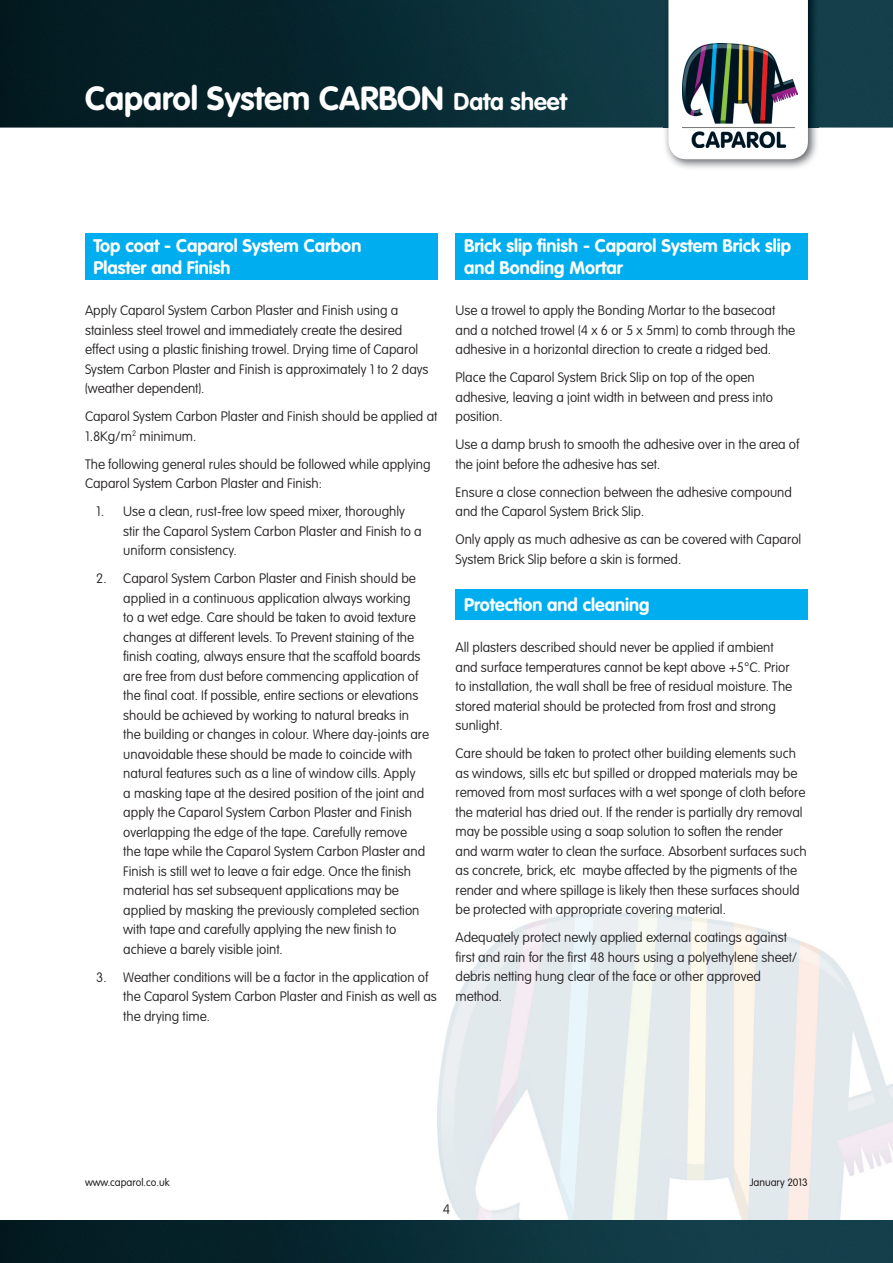
<style>
.page{position:relative;width:893px;height:1263px;background:#fff}
.page>*{position:absolute;margin:0;border:0;box-sizing:border-box;transform-origin:0 0}
.t1{font:700 33px "VAG Rounded LT";color:#fff}
.t2{font:700 18px/21.6px "VAG Rounded";color:#fff}
.t3{font:100 13.5px/19.5px "VAG Rounded LT";color:#231f20}
.t4{font:300 10.5px "VAG Rounded LT";color:#231f20}
.s1{font-size:24px}
</style>
<div class="page">
<img style="left:0;top:0;width:893px;height:128px">
<img style="left:663px;top:0;width:156px;height:168px">
<svg style="left:668px;top:0;width:140px;height:159px"></svg>
<img style="left:683px;top:44px;width:115px;height:103px">
<img style="left:437px;top:913px;width:456px;height:307px">
<img style="left:0;top:1220px;width:893px;height:43px">
<div style="left:85px;top:233px;width:352px;height:47px;background:#00aeef"></div>
<div style="left:455px;top:233px;width:353px;height:47px;background:#00aeef"></div>
<div style="left:455px;top:590px;width:353px;height:30px;background:#00aeef"></div>
<h1 class="t1" style="left:85px;top:79px;width:483px">Caparol System CARBON <span class="s1">Data sheet</span></h1>
<h2 class="t2" style="left:94px;top:236px;width:269px">Top coat - Caparol System Carbon<br>Plaster and Finish</h2>
<p class="t3" style="left:85px;top:301px;width:345px">Apply Caparol System Carbon Plaster and Finish using a stainless steel trowel and immediately create the desired effect using a plastic finishing trowel. Drying time of Caparol System Carbon Plaster and Finish is approximately 1 to 2 days (weather dependent).</p>
<p class="t3" style="left:85px;top:407px;width:354px">Caparol System Carbon Plaster and Finish should be applied at<br>1.8Kg/m<sup>2</sup> minimum.</p>
<p class="t3" style="left:85px;top:455px;width:347px">The following general rules should be followed while applying<br>Caparol System Carbon Plaster and Finish:</p>
<p class="t3" style="left:123px;top:502px;width:300px;text-indent:-27px">1. Use a clean, rust-free low speed mixer, thoroughly stir the Caparol System Carbon Plaster and Finish to a uniform consistency.</p>
<p class="t3" style="left:123px;top:569px;width:307px;text-indent:-27px">2. Caparol System Carbon Plaster and Finish should be applied in a continuous application always working<br>to a wet edge. Care should be taken to avoid texture changes at different levels. To Prevent staining of the finish coating, always ensure that the scaffold boards are free from dust before commencing application of the final coat. If possible, entire sections or elevations should be achieved by working to natural breaks in the building or changes in colour. Where day-joints are unavoidable these should be made to coincide with natural features such as a line of window cills. Apply<br>a masking tape at the desired position of the joint and apply the Caparol System Carbon Plaster and Finish overlapping the edge of the tape. Carefully remove<br>the tape while the Caparol System Carbon Plaster and Finish is still wet to leave a fair edge. Once the finish material has set subsequent applications may be applied by masking the previously completed section with tape and carefully applying the new finish to achieve a barely visible joint.</p>
<p class="t3" style="left:123px;top:967px;width:315px;text-indent:-27px">3. Weather conditions will be a factor in the application of the Caparol System Carbon Plaster and Finish as well as the drying time.</p>
<h2 class="t2" style="left:464px;top:236px;width:329px">Brick slip finish - Caparol System Brick slip and Bonding Mortar</h2>
<p class="t3" style="left:455px;top:301px;width:341px">Use a trowel to apply the Bonding Mortar to the basecoat and a notched trowel (4 x 6 or 5 x 5mm) to comb through the adhesive in a horizontal direction to create a ridged bed.</p>
<p class="t3" style="left:455px;top:368px;width:319px">Place the Caparol System Brick Slip on top of the open adhesive, leaving a joint width in between and press into position.</p>
<p class="t3" style="left:455px;top:435px;width:345px">Use a damp brush to smooth the adhesive over in the area of the joint before the adhesive has set.</p>
<p class="t3" style="left:455px;top:483px;width:338px">Ensure a close connection between the adhesive compound and the Caparol System Brick Slip.</p>
<p class="t3" style="left:455px;top:530px;width:347px">Only apply as much adhesive as can be covered with Caparol<br>System Brick Slip before a skin is formed.</p>
<h2 class="t2" style="left:464px;top:594px;width:187px">Protection and cleaning</h2>
<p class="t3" style="left:455px;top:638px;width:338px">All plasters described should never be applied if ambient and surface temperatures cannot be kept above +5°C. Prior to installation, the wall shall be free of residual moisture. The stored material should be protected from frost and strong sunlight.</p>
<p class="t3" style="left:455px;top:744px;width:353px">Care should be taken to protect other building elements such as windows, sills etc but spilled or dropped materials may be removed from most surfaces with a wet sponge of cloth before the material has dried out. If the render is partially dry removal may be possible using a soap solution to soften the render and warm water to clean the surface. Absorbent surfaces such as concrete, brick, etc maybe affected by the pigments of the render and where spillage is likely then these surfaces should be protected with appropriate covering material.</p>
<p class="t3" style="left:455px;top:928px;width:343px">Adequately protect newly applied external coatings against first and rain for the first 48 hours using a polyethylene sheet/ debris netting hung clear of the face or other approved method.</p>
<p class="t4" style="left:85px;top:1176px;width:86px">www.caparol.co.uk</p>
<p class="t4" style="left:750px;top:1176px;width:60px">January 2013</p>
<p class="t3" style="left:443px;top:1200px;width:9px">4</p>
</div>
